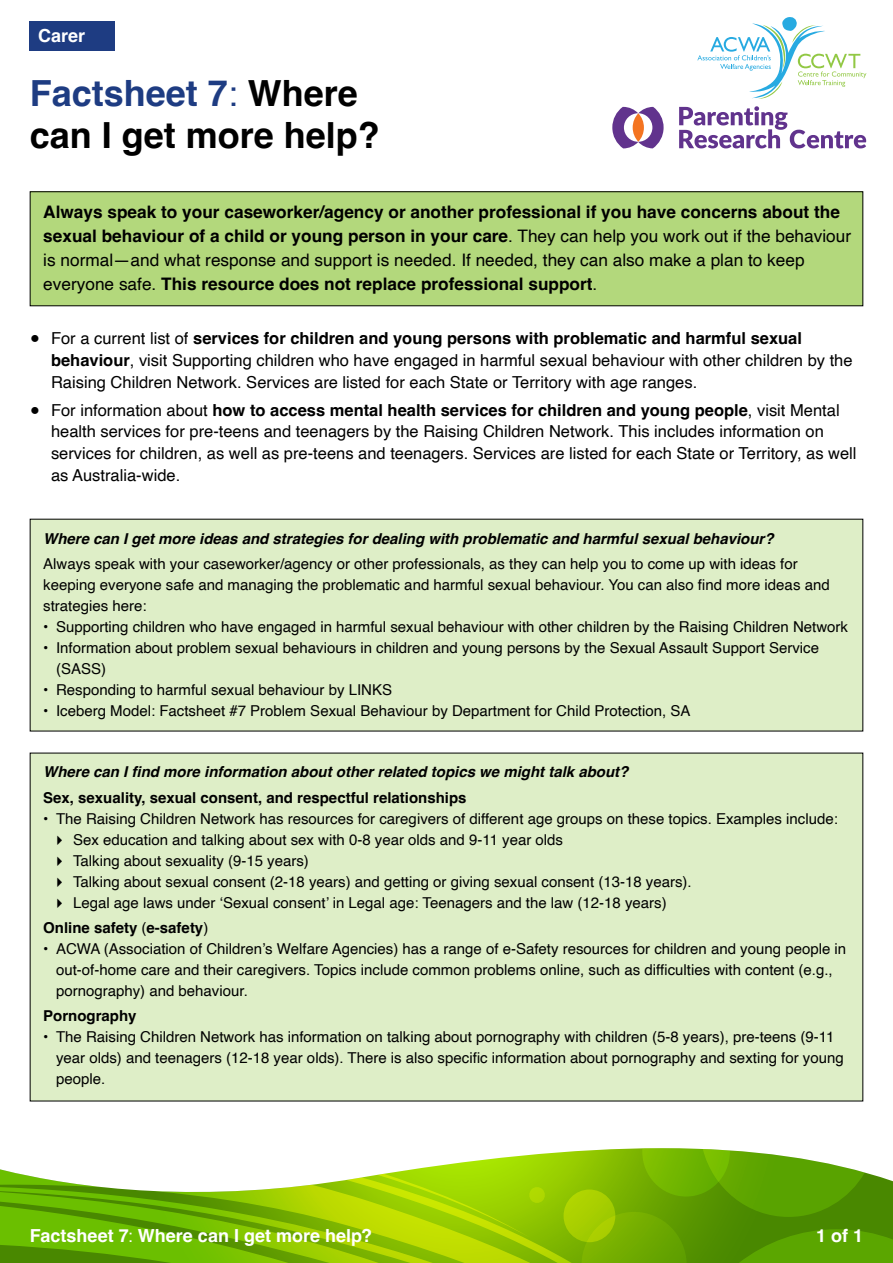
<style>
.page{position:relative;width:893px;height:1263px;background:#fff}
.page>*{position:absolute;margin:0;border:0;box-sizing:border-box;transform-origin:0 0}
.t1{font:700 36px/42px "Helvetica";color:#000}
.t2{font:700 18px "Helvetica";color:#fff}
.t3{font:700 17.25px/24px "Helvetica";color:#000}
.t4{font:16.5px/21.8px "Helvetica";color:#000}
.t5{font:15px/21px "Helvetica";color:#000}
.t6{font:italic 700 15px "Helvetica";color:#000}
.t7{font:700 15px "Helvetica";color:#000}
.s1{color:#1e3c82}
.s2{font-weight:400;color:#1e3c82}
.s3{font-weight:400}
.s4{font-family:"Helvetica Neue";font-weight:300}
.s5{font-weight:700}
</style>
<div class="page">
<svg style="left:415px;top:1150px;width:166px;height:113px"></svg>
<svg style="left:0;top:1169px;width:572px;height:94px;background:#94c81d"></svg>
<div style="left:564px;top:1189px;width:51px;height:53px;background:#acd200;border-radius:50%"></div>
<svg style="left:581px;top:1148px;width:312px;height:115px;background:#6eaa10"></svg>
<div style="left:30px;top:21px;width:85px;height:30px;background:#1e3c82"></div>
<div style="left:30px;top:519px;width:833px;height:212px;background:#deeec7"></div>
<div style="left:30px;top:753px;width:833px;height:348px;background:#deeec7"></div>
<svg style="left:697px;top:17px;width:169px;height:82px"></svg>
<svg style="left:679px;top:106px;width:187px;height:42px"></svg>
<svg style="left:612px;top:107px;width:52px;height:41px"></svg>
<div style="left:624px;top:113px;width:28px;height:29px;background:#fff;border-radius:50%"></div>
<svg style="left:633px;top:113px;width:11px;height:29px"></svg>
<div style="left:30px;top:192px;width:833px;height:114px;background:#b3d87c"></div>
<div style="left:30px;top:191px;width:833px;height:115px;border:1px solid #000"></div>
<p class="t2" style="left:38px;top:25px;width:49px">Carer</p>
<h1 class="t1" style="left:30px;top:76px;width:352px"><span class="s1">Factsheet 7</span><span class="s2">:</span> Where can I get more help?</h1>
<p class="t3" style="left:43px;top:202px;width:809px">Always speak to your caseworker/agency or another professional if you have concerns about the sexual behaviour of a child or young person in your care<span class="s3">. They can help you work out if the behaviour is normal—and what response and support is needed. If needed, they can also make a plan to keep everyone safe.</span> This resource does not replace professional support<span class="s3">.</span></p>
<p class="t4" style="left:51px;top:328px;width:803px;text-indent:-21px"><span class="s4">●</span> For a current list of <span class="s5">services for children and young persons with problematic and harmful sexual behaviour</span>, visit Supporting children who have engaged in harmful sexual behaviour with other children by the<br>Raising Children Network. Services are listed for each State or Territory with age ranges.</p>
<p class="t4" style="left:51px;top:399px;width:807px;text-indent:-21px"><span class="s4">●</span> For information about <span class="s5">how to access mental health services for children and young people</span>, visit Mental health services for pre‑teens and teenagers by the Raising Children Network. This includes information on services for children, as well as pre‑teens and teenagers. Services are listed for each State or Territory, as well as Australia‑wide.</p>
<p class="t6" style="left:43px;top:529px;width:732px">Where can I get more ideas and strategies for dealing with problematic and harmful sexual behaviour?</p>
<p class="t5" style="left:43px;top:553px;width:788px">Always speak with your caseworker/agency or other professionals, as they can help you to come up with ideas for keeping everyone safe and managing the problematic and harmful sexual behaviour. You can also find more ideas and strategies here:</p>
<p class="t5" style="left:43px;top:616px;width:806px">• Supporting children who have engaged in harmful sexual behaviour with other children by the Raising Children Network</p>
<p class="t5" style="left:56px;top:637px;width:764px;text-indent:-13px">• Information about problem sexual behaviours in children and young persons by the Sexual Assault Support Service (SASS)</p>
<p class="t5" style="left:43px;top:679px;width:350px">• Responding to harmful sexual behaviour by LINKS</p>
<p class="t5" style="left:43px;top:700px;width:649px">• Iceberg Model: Factsheet #7 Problem Sexual Behaviour by Department for Child Protection, SA</p>
<p class="t6" style="left:43px;top:763px;width:587px">Where can I find more information about other related topics we might talk about?</p>
<p class="t7" style="left:43px;top:788px;width:425px">Sex, sexuality, sexual consent, and respectful relationships</p>
<p class="t5" style="left:73px;top:808px;width:766px;text-indent:-30px">• The Raising Children Network has resources for caregivers of different age groups on these topics. Examples include:<br>Sex education and talking about sex with 0‑8 year olds and 9‑11 year olds<br>Talking about sexuality (9‑15 years)<br>Talking about sexual consent (2‑18 years) and getting or giving sexual consent (13‑18 years).<br>Legal age laws under ‘Sexual consent’ in Legal age: Teenagers and the law (12‑18 years)</p>
<p class="t7" style="left:43px;top:918px;width:167px">Online safety <span class="s3">(</span>e-safety<span class="s3">)</span></p>
<p class="t5" style="left:56px;top:939px;width:792px;text-indent:-13px">• ACWA (Association of Children’s Welfare Agencies) has a range of e‑Safety resources for children and young people in out‑of‑home care and their caregivers. Topics include common problems online, such as difficulties with content (e.g., pornography) and behaviour.</p>
<p class="t7" style="left:43px;top:1007px;width:95px">Pornography</p>
<p class="t5" style="left:56px;top:1027px;width:789px;text-indent:-13px">• The Raising Children Network has information on talking about pornography with children (5‑8 years), pre‑teens (9‑11 year olds) and teenagers (12‑18 year olds). There is also specific information about pornography and sexting for young people.</p>
<p class="t2" style="left:30px;top:1224px;width:344px">Factsheet 7<span class="s3">:</span> Where can I get more help?</p>
<p class="t2" style="left:816px;top:1224px;width:48px">1 of 1</p>
</div>
